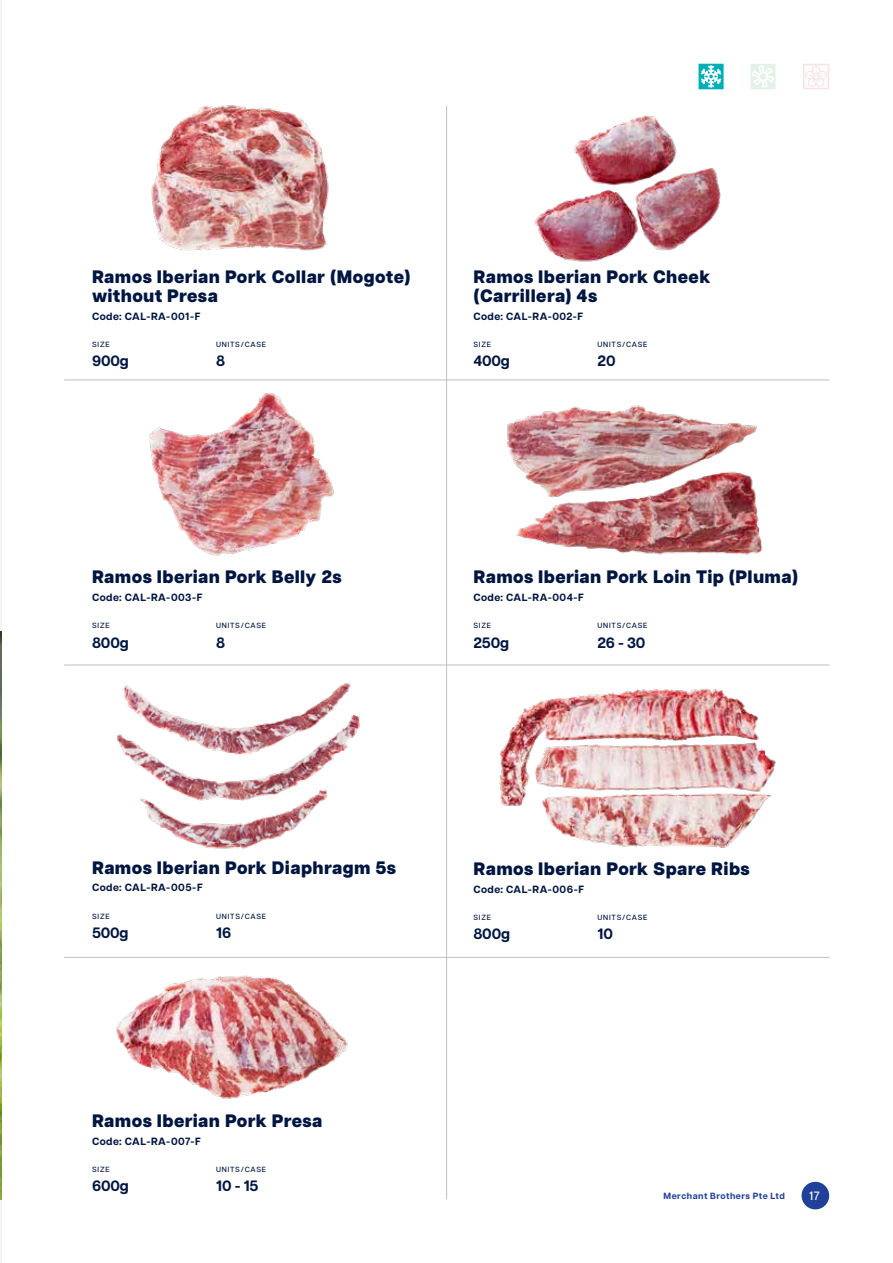
<style>
.page{position:relative;width:893px;height:1263px;background:#fff}
.page>*{position:absolute;margin:0;border:0;box-sizing:border-box;transform-origin:0 0}
.t1{font:800 18px/19.5px "Articulat CF";letter-spacing:.02em;color:#001641}
.t2{font:700 15px "Articulat CF";letter-spacing:-.01em;color:#001641}
.t3{font:500 12px "Articulat CF";color:#fff}
.t4{font:700 10.5px "Articulat CF";letter-spacing:.045em;color:#001641}
.t5{font:700 9px "Articulat CF";letter-spacing:.055em;color:#21409a}
.t6{font:500 7.5px "Articulat CF";letter-spacing:.11em;color:#001641}
</style>
<div class="page">
<img style="left:151px;top:105px;width:178px;height:146px">
<img style="left:149px;top:392px;width:185px;height:164px">
<img style="left:534px;top:115px;width:187px;height:147px">
<img style="left:507px;top:405px;width:256px;height:150px">
<img style="left:117px;top:683px;width:243px;height:166px">
<hr style="left:446px;top:106px;width:1px;height:1093px;background:#bcbec0">
<hr style="left:64px;top:380px;width:765px;height:1px;background:#bcbec0">
<hr style="left:64px;top:957px;width:765px;height:1px;background:#bcbec0">
<hr style="left:64px;top:665px;width:765px;height:1px;background:#bcbec0">
<img style="left:116px;top:975px;width:232px;height:124px">
<img style="left:499px;top:688px;width:277px;height:160px">
<hr style="left:0;top:0;width:2px;height:1263px;background:#f1f1f2">
<div style="left:801px;top:1182px;width:28px;height:27px;background:#21409a;border-radius:50%"></div>
<svg style="left:750px;top:64px;width:25px;height:25px"></svg>
<svg style="left:806px;top:67px;width:20px;height:19px"></svg>
<svg style="left:752px;top:65px;width:22px;height:23px"></svg>
<svg style="left:698px;top:64px;width:26px;height:25px"></svg>
<svg style="left:701px;top:65px;width:20px;height:23px"></svg>
<p class="t1" style="left:92px;top:268px;width:320px">Ramos Iberian Pork Collar (Mogote) without Presa</p>
<p class="t4" style="left:92px;top:310px;width:110px">Code: CAL-RA-001-F</p>
<p class="t6" style="left:92px;top:340px;width:19px">SIZE</p>
<p class="t2" style="left:92px;top:352px;width:38px">900g</p>
<p class="t6" style="left:216px;top:340px;width:51px">UNITS/CASE</p>
<p class="t2" style="left:216px;top:352px;width:11px">8</p>
<p class="t1" style="left:473px;top:268px;width:238px">Ramos Iberian Pork Cheek (Carrillera) 4s</p>
<p class="t4" style="left:473px;top:310px;width:111px">Code: CAL-RA-002-F</p>
<p class="t6" style="left:473px;top:340px;width:19px">SIZE</p>
<p class="t2" style="left:473px;top:352px;width:38px">400g</p>
<p class="t6" style="left:597px;top:340px;width:51px">UNITS/CASE</p>
<p class="t2" style="left:597px;top:352px;width:20px">20</p>
<p class="t1" style="left:92px;top:569px;width:251px">Ramos Iberian Pork Belly 2s</p>
<p class="t4" style="left:92px;top:591px;width:112px">Code: CAL-RA-003-F</p>
<p class="t6" style="left:92px;top:621px;width:19px">SIZE</p>
<p class="t2" style="left:92px;top:634px;width:38px">800g</p>
<p class="t6" style="left:216px;top:621px;width:51px">UNITS/CASE</p>
<p class="t2" style="left:216px;top:634px;width:11px">8</p>
<p class="t1" style="left:473px;top:569px;width:326px">Ramos Iberian Pork Loin Tip (Pluma)</p>
<p class="t4" style="left:473px;top:591px;width:112px">Code: CAL-RA-004-F</p>
<p class="t6" style="left:473px;top:621px;width:19px">SIZE</p>
<p class="t2" style="left:473px;top:634px;width:37px">250g</p>
<p class="t6" style="left:597px;top:621px;width:51px">UNITS/CASE</p>
<p class="t2" style="left:597px;top:634px;width:49px">26 - 30</p>
<p class="t1" style="left:92px;top:859px;width:306px">Ramos Iberian Pork Diaphragm 5s</p>
<p class="t4" style="left:92px;top:882px;width:112px">Code: CAL-RA-005-F</p>
<p class="t6" style="left:92px;top:912px;width:19px">SIZE</p>
<p class="t2" style="left:92px;top:924px;width:38px">500g</p>
<p class="t6" style="left:216px;top:912px;width:51px">UNITS/CASE</p>
<p class="t2" style="left:216px;top:924px;width:17px">16</p>
<p class="t1" style="left:92px;top:1112px;width:232px">Ramos Iberian Pork Presa</p>
<p class="t4" style="left:92px;top:1135px;width:110px">Code: CAL-RA-007-F</p>
<p class="t6" style="left:92px;top:1165px;width:19px">SIZE</p>
<p class="t2" style="left:92px;top:1177px;width:38px">600g</p>
<p class="t6" style="left:216px;top:1165px;width:51px">UNITS/CASE</p>
<p class="t2" style="left:216px;top:1177px;width:44px">10 - 15</p>
<p class="t1" style="left:473px;top:860px;width:278px">Ramos Iberian Pork Spare Ribs</p>
<p class="t4" style="left:473px;top:883px;width:112px">Code: CAL-RA-006-F</p>
<p class="t6" style="left:473px;top:913px;width:19px">SIZE</p>
<p class="t2" style="left:473px;top:925px;width:38px">800g</p>
<p class="t6" style="left:597px;top:913px;width:51px">UNITS/CASE</p>
<p class="t2" style="left:597px;top:925px;width:17px">10</p>
<p class="t5" style="left:663px;top:1191px;width:123px">Merchant Brothers Pte Ltd</p>
<p class="t3" style="left:809px;top:1189px;width:12px">17</p>
</div>
